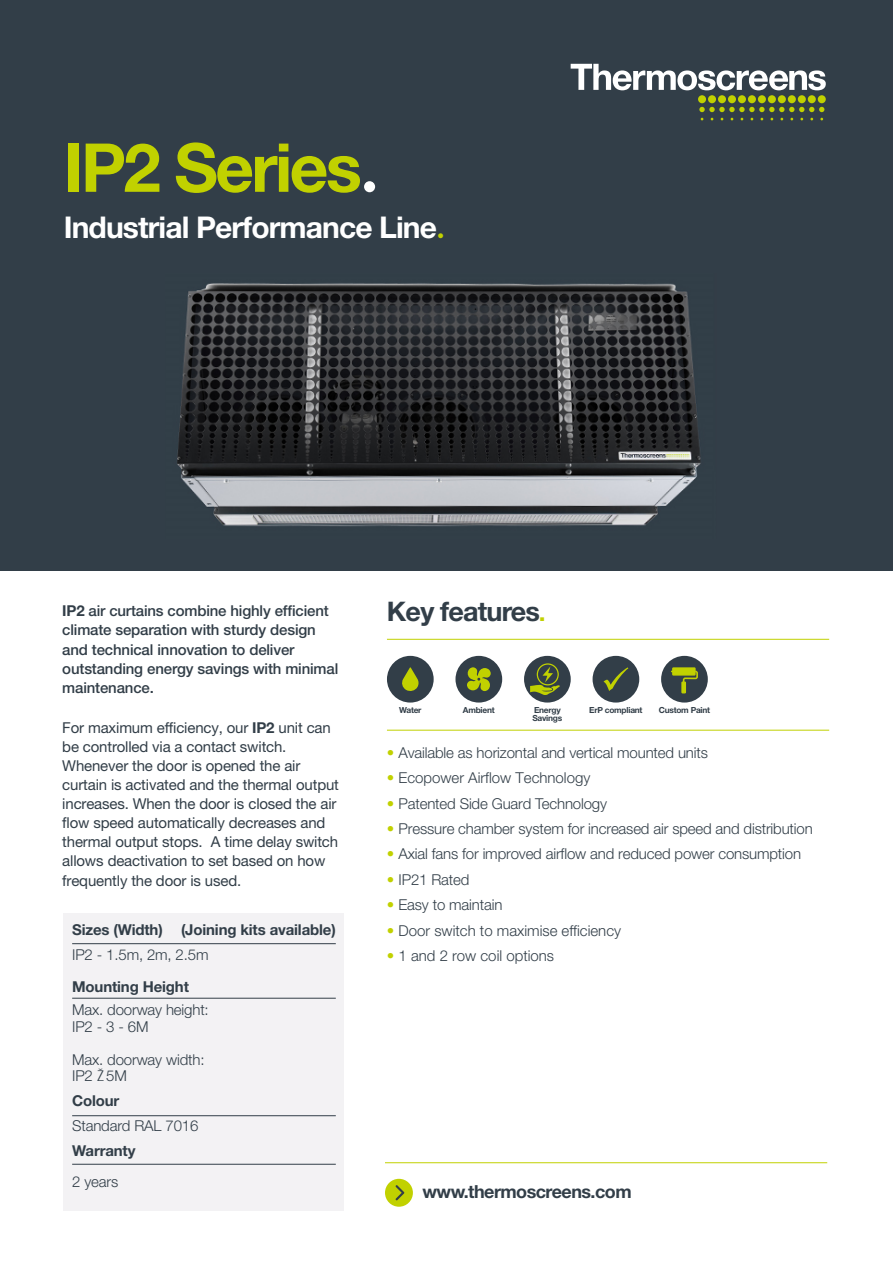
<style>
.page{position:relative;width:893px;height:1263px;background:#fff}
.page>*{position:absolute;margin:0;border:0;box-sizing:border-box;transform-origin:0 0}
.t1{font:700 67.5px "Helvetica Neue LT Std";letter-spacing:-.04em;color:#c1d100}
.t2{font:700 30px "Helvetica Neue LT Std";letter-spacing:-.03em;color:#fff}
.t3{font:700 27px "Helvetica Neue LT Std";letter-spacing:-.03em;color:#323e48}
.t4{font:700 18px "Helvetica Neue LT Std";letter-spacing:-.03em;color:#323e48}
.t5{font:300 15px/16.5px "Helvetica Neue LT Std";letter-spacing:-.01em;color:#323e48}
.t6{font:15px/19px "Helvetica Neue LT Pro";letter-spacing:-.01em;color:#323e48}
.t7{font:500 15px/19px "Helvetica Neue LT Pro";letter-spacing:-.01em;color:#323e48}
.t8{font:700 15px "Helvetica Neue LT Std";letter-spacing:-.01em;color:#323e48}
.t9{font:700 8.4px/8.4px "Helvetica Neue LT Std";letter-spacing:-.03em;color:#323e48}
.s1{font-family:"Helvetica Rounded";color:#fff}
.s2{font-family:"Helvetica Rounded";color:#c1d100}
.s3{font-weight:700}
.s4{font-weight:500;color:#c1d100}
.s5{color:#c1d100}
</style>
<div class="page">
<div style="left:0;top:0;width:893px;height:571px;background:#323e48"></div>
<div style="left:385px;top:1179px;width:28px;height:28px;background:#c1d100;border-radius:50%"></div>
<svg style="left:395px;top:1185px;width:9px;height:15px"></svg>
<div style="left:738px;top:95px;width:8px;height:8px;background:#c1d100;border-radius:50%"></div>
<div style="left:728px;top:95px;width:8px;height:8px;background:#c1d100;border-radius:50%"></div>
<div style="left:718px;top:95px;width:8px;height:8px;background:#c1d100;border-radius:50%"></div>
<div style="left:708px;top:95px;width:8px;height:8px;background:#c1d100;border-radius:50%"></div>
<div style="left:698px;top:95px;width:8px;height:8px;background:#c1d100;border-radius:50%"></div>
<div style="left:748px;top:95px;width:8px;height:8px;background:#c1d100;border-radius:50%"></div>
<div style="left:758px;top:95px;width:8px;height:8px;background:#c1d100;border-radius:50%"></div>
<div style="left:768px;top:95px;width:8px;height:8px;background:#c1d100;border-radius:50%"></div>
<div style="left:778px;top:95px;width:8px;height:8px;background:#c1d100;border-radius:50%"></div>
<div style="left:788px;top:95px;width:8px;height:8px;background:#c1d100;border-radius:50%"></div>
<div style="left:798px;top:95px;width:8px;height:8px;background:#c1d100;border-radius:50%"></div>
<div style="left:808px;top:95px;width:8px;height:8px;background:#c1d100;border-radius:50%"></div>
<svg style="left:699px;top:107px;width:125px;height:5px"></svg>
<div style="left:818px;top:95px;width:8px;height:8px;background:#c1d100;border-radius:50%"></div>
<svg style="left:571px;top:64px;width:255px;height:26px"></svg>
<hr style="left:387px;top:639px;width:442px;height:1px;background:#c1d100">
<div style="left:64px;top:913px;width:280px;height:298px;background:#f3f2f4"></div>
<hr style="left:72px;top:943px;width:264px;height:1px;background:#323e48">
<hr style="left:72px;top:998px;width:264px;height:1px;background:#323e48">
<hr style="left:72px;top:1115px;width:264px;height:1px;background:#323e48">
<hr style="left:72px;top:1164px;width:264px;height:1px;background:#323e48">
<hr style="left:387px;top:730px;width:442px;height:1px;background:#c1d100">
<hr style="left:385px;top:1162px;width:442px;height:1px;background:#c1d100">
<div style="left:524px;top:656px;width:47px;height:46px;background:#323e48;border-radius:50%"></div>
<svg style="left:530px;top:663px;width:30px;height:32px"></svg>
<div style="left:387px;top:656px;width:47px;height:46px;background:#323e48;border-radius:50%"></div>
<svg style="left:402px;top:667px;width:17px;height:24px"></svg>
<div style="left:593px;top:656px;width:46px;height:46px;background:#323e48;border-radius:50%"></div>
<svg style="left:603px;top:667px;width:25px;height:24px"></svg>
<div style="left:661px;top:656px;width:47px;height:46px;background:#323e48;border-radius:50%"></div>
<div style="left:673px;top:668px;width:22px;height:7px;background:#c1d100"></div>
<div style="left:672px;top:667px;width:24px;height:9px;border:1px solid #c1d100"></div>
<svg style="left:671px;top:671px;width:27px;height:22px"></svg>
<div style="left:455px;top:656px;width:47px;height:46px;background:#323e48;border-radius:50%"></div>
<svg style="left:467px;top:667px;width:24px;height:24px"></svg>
<img style="left:177px;top:283px;width:524px;height:244px">
<h1 class="t1" style="left:64px;top:129px;width:318px">IP2 Series<span class="s1">.</span></h1>
<h2 class="t2" style="left:64px;top:210px;width:383px">Industrial Performance Line<span class="s2">.</span></h2>
<p class="t7" style="left:62px;top:601px;width:277px"><span class="s3">IP2</span> air curtains combine highly efficient climate separation with sturdy design and technical innovation to deliver outstanding energy savings with minimal maintenance.</p>
<p class="t6" style="left:62px;top:718px;width:278px">For maximum efficiency, our <span class="s3">IP2</span> unit can be controlled via a contact switch.<br>Whenever the door is opened the air curtain is activated and the thermal output increases. When the door is closed the air flow speed automatically decreases and thermal output stops. A time delay switch allows deactivation to set based on how frequently the door is used.</p>
<p class="t8" style="left:72px;top:921px;width:265px">Sizes (Width) (Joining kits available)</p>
<p class="t5" style="left:72px;top:946px;width:138px">IP2 - 1.5m, 2m, 2.5m</p>
<p class="t8" style="left:72px;top:978px;width:118px">Mounting Height</p>
<p class="t5" style="left:72px;top:1002px;width:138px">Max. doorway height:<br>IP2 - 3 - 6M</p>
<p class="t5" style="left:72px;top:1051px;width:134px">Max. doorway width:<br>IP2 5M</p>
<p class="t8" style="left:72px;top:1092px;width:49px">Colour</p>
<p class="t5" style="left:72px;top:1117px;width:128px">Standard RAL 7016</p>
<p class="t8" style="left:72px;top:1142px;width:65px">Warranty</p>
<p class="t5" style="left:72px;top:1173px;width:48px">2 years</p>
<h3 class="t3" style="left:387px;top:596px;width:161px">Key features<span class="s4">.</span></h3>
<p class="t9" style="left:399px;top:706px;width:24px">Water</p>
<p class="t9" style="left:463px;top:706px;width:33px">Ambient</p>
<p class="t9" style="left:589px;top:706px;width:55px">ErP compliant</p>
<p class="t9" style="left:659px;top:706px;width:53px">Custom Paint</p>
<p class="t9" style="left:532px;top:706px;width:31px">Energy<br>Savings</p>
<p class="t5" style="left:387px;top:744px;width:323px"><span class="s5">•</span> Available as horizontal and vertical mounted units</p>
<p class="t5" style="left:387px;top:769px;width:205px"><span class="s5">•</span> Ecopower Airflow Technology</p>
<p class="t5" style="left:387px;top:795px;width:222px"><span class="s5">•</span> Patented Side Guard Technology</p>
<p class="t5" style="left:387px;top:820px;width:427px"><span class="s5">•</span> Pressure chamber system for increased air speed and distribution</p>
<p class="t5" style="left:387px;top:845px;width:416px"><span class="s5">•</span> Axial fans for improved airflow and reduced power consumption</p>
<p class="t5" style="left:387px;top:871px;width:84px"><span class="s5">•</span> IP21 Rated</p>
<p class="t5" style="left:387px;top:896px;width:117px"><span class="s5">•</span> Easy to maintain</p>
<p class="t5" style="left:387px;top:922px;width:236px"><span class="s5">•</span> Door switch to maximise efficiency</p>
<p class="t5" style="left:387px;top:947px;width:169px"><span class="s5">•</span> 1 and 2 row coil options</p>
<p class="t4" style="left:422px;top:1181px;width:211px">www.thermoscreens.com</p>
</div>
